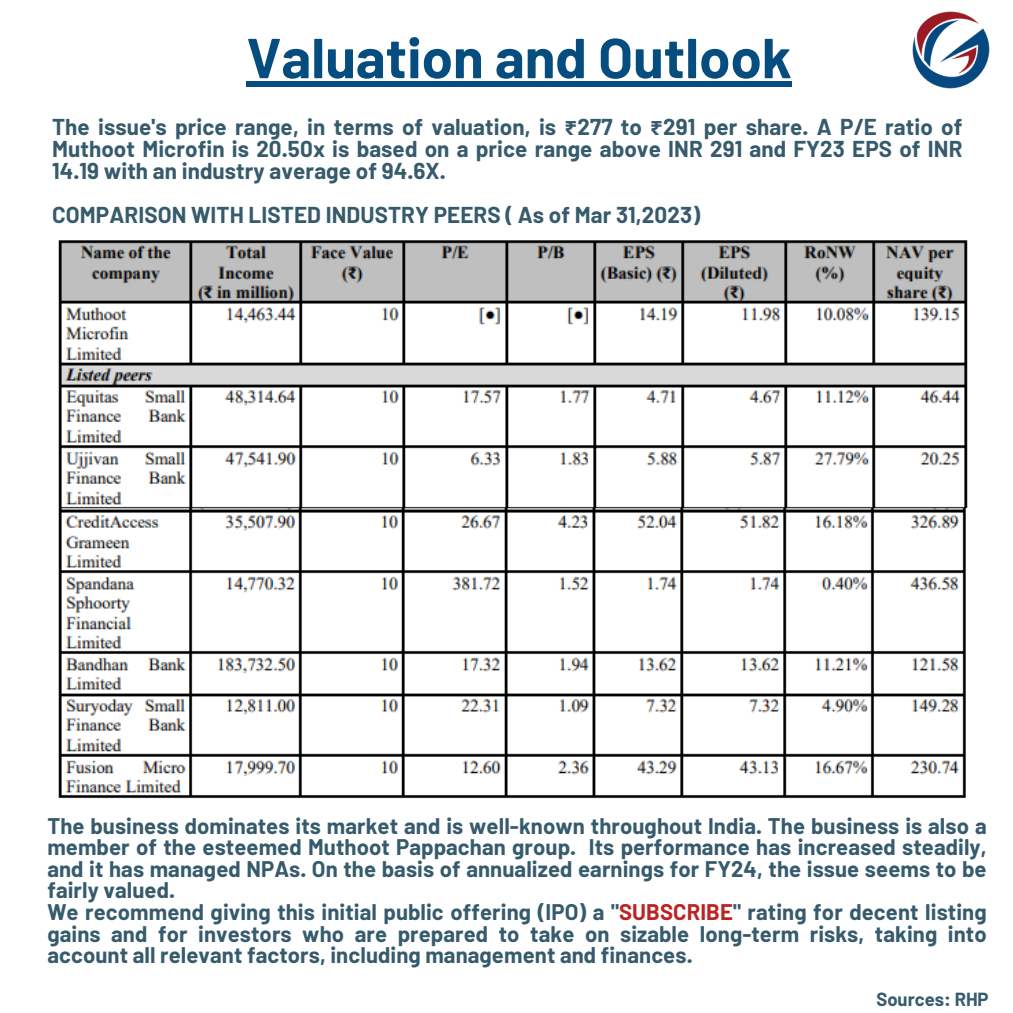
<style>
.page{position:relative;width:1013px;height:1013px;background:#fff}
.page>*{position:absolute;margin:0;border:0;box-sizing:border-box;transform-origin:0 0}
.t1{font:700 56.25px "Barlow";color:#054d7e}
.t2{font:700 22.38px/21.9px "Barlow";letter-spacing:.005em;color:#365b6d;text-align:justify}
.t3{font:700 22.12px/21.5px "Barlow";letter-spacing:.005em;color:#365b6d;text-align:justify}
.t4{font:700 18.5px "Barlow";color:#365b6d}
.s1{font-family:"Noto Sans Gurmukhi"}
.s2{color:#bb2424}
</style>
<div class="page">
<img style="left:911px;top:11px;width:79px;height:78px;border-radius:50%">
<img style="left:58px;top:240px;width:910px;height:268px">
<img style="left:58px;top:508px;width:908px;height:291px">
<div style="left:246px;top:81px;width:545px;height:6px;background:#054d7e"></div>
<p class="t1" style="left:246px;top:22px;width:547px">Valuation and Outlook</p>
<p class="t2" style="left:52px;top:115px;width:911px">The issue's price range, in terms of valuation, is <span class="s1">₹</span>277 to <span class="s1">₹</span>291 per share. A P/E ratio of Muthoot Microfin is 20.50x is based on a price range above INR 291 and FY23 EPS of INR 14.19 with an industry average of 94.6X.</p>
<p class="t2" style="left:52px;top:203px;width:649px">COMPARISON WITH LISTED INDUSTRY PEERS ( As of Mar 31,2023)</p>
<p class="t3" style="left:47px;top:814px;width:940px">The business dominates its market and is well-known throughout India. The business is also a member of the esteemed Muthoot Pappachan group. Its performance has increased steadily, and it has managed NPAs. On the basis of annualized earnings for FY24, the issue seems to be fairly valued.</p>
<p class="t3" style="left:47px;top:900px;width:940px">We recommend giving this initial public offering (IPO) a "<span class="s2">SUBSCRIBE</span>" rating for decent listing gains and for investors who are prepared to take on sizable long-term risks, taking into account all relevant factors, including management and finances.</p>
<p class="t4" style="left:876px;top:987px;width:114px">Sources: RHP</p>
</div>
